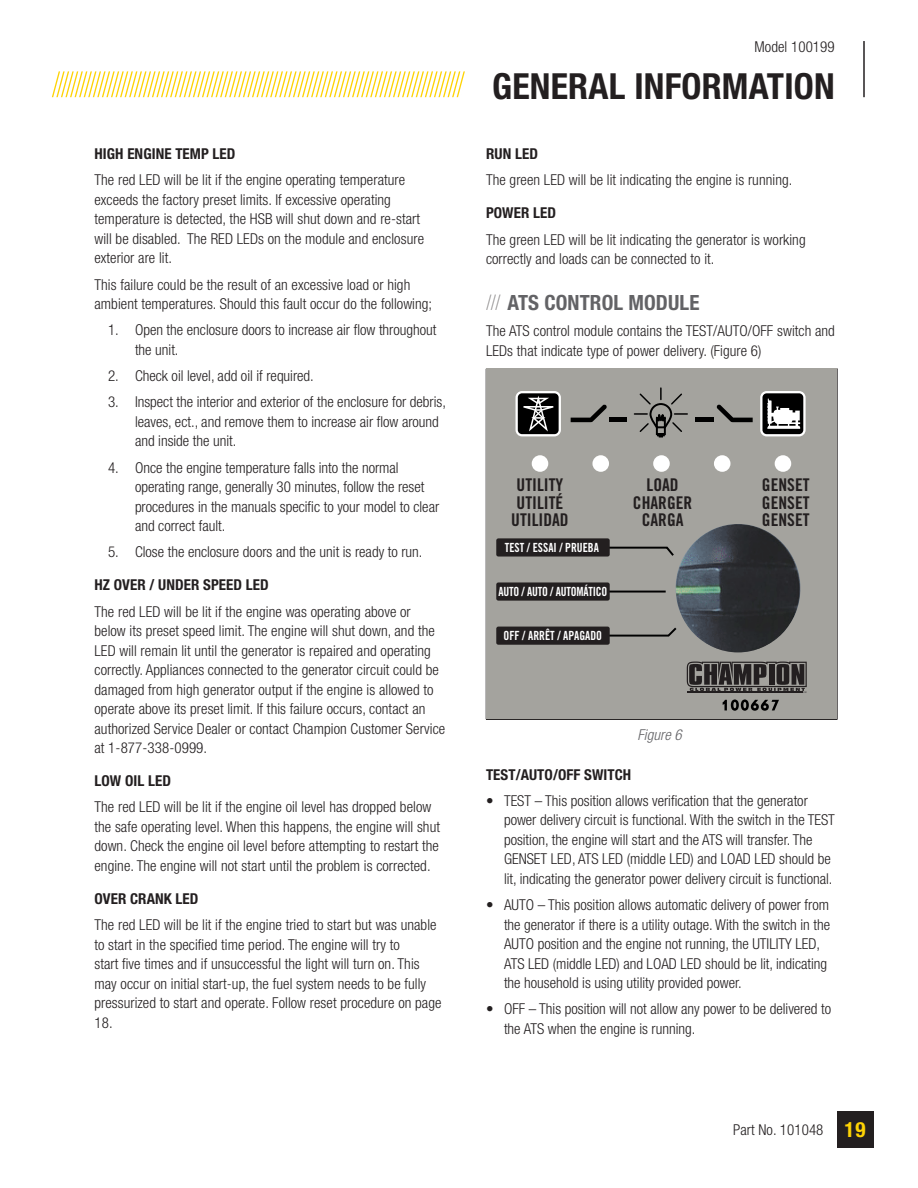
<style>
.page{position:relative;width:918px;height:1188px;background:#fff}
.page>*{position:absolute;margin:0;border:0;box-sizing:border-box;transform-origin:0 0}
.t1{font:700 condensed 36px "Helvetica Neue LT Std";letter-spacing:.005em;color:#231f20}
.t2{font:700 condensed 21px "Helvetica Neue LT Std";letter-spacing:.005em;color:#636366}
.t3{font:17.55px "Trade Gothic Bold Cond Twenty";color:#231f20}
.t4{font:300 condensed 15px/19.5px "Helvetica Neue LT Std";letter-spacing:.005em;color:#231f20}
.t5{font:700 condensed 15px "Helvetica Neue LT Std";letter-spacing:.005em;color:#231f20}
.t6{font:italic 300 condensed 15px "Helvetica Neue LT Std";letter-spacing:.005em;color:#636366}
.t7{font:12.6px "Trade Gothic Bold Cond Twenty";color:#fff;scale:.93 1}
.s1{font-weight:700;font-size:21px;color:#fed304}
</style>
<div class="page">
<hr style="left:863px;top:41px;width:2px;height:56px;background:#231f20">
<svg style="left:52px;top:71px;width:413px;height:27px"></svg>
<div style="left:837px;top:1111px;width:36px;height:37px;background:#231f20"></div>
<svg style="left:486px;top:295px;width:15px;height:15px"></svg>
<hr style="left:486px;top:368px;width:351px;height:1px;background:#231f20">
<hr style="left:837px;top:369px;width:1px;height:350px;background:#231f20">
<hr style="left:486px;top:719px;width:351px;height:1px;background:#231f20">
<div style="left:486px;top:369px;width:351px;height:350px;background:#a4a39e"></div>
<div style="left:532px;top:455px;width:16px;height:17px;background:#fff;border-radius:50%"></div>
<div style="left:592px;top:455px;width:17px;height:17px;background:#fff;border-radius:50%"></div>
<div style="left:653px;top:455px;width:17px;height:17px;background:#fff;border-radius:50%"></div>
<div style="left:714px;top:455px;width:17px;height:17px;background:#fff;border-radius:50%"></div>
<div style="left:775px;top:455px;width:16px;height:17px;background:#fff;border-radius:50%"></div>
<svg style="left:607px;top:546px;width:69px;height:91px"></svg>
<svg style="left:717px;top:404px;width:36px;height:18px"></svg>
<hr style="left:695px;top:418px;width:19px;height:4px;background:#000">
<svg style="left:571px;top:404px;width:36px;height:18px"></svg>
<hr style="left:610px;top:418px;width:17px;height:4px;background:#000">
<svg style="left:760px;top:391px;width:46px;height:45px;background:#787878"></svg>
<svg style="left:633px;top:388px;width:55px;height:50px"></svg>
<svg style="left:516px;top:391px;width:45px;height:45px;background:#535353"></svg>
<svg style="left:723px;top:699px;width:56px;height:12px"></svg>
<div style="left:496px;top:582px;width:114px;height:19px;background:#231f20;border-radius:2px"></div>
<div style="left:496px;top:627px;width:114px;height:18px;background:#231f20;border-radius:2px"></div>
<div style="left:496px;top:538px;width:114px;height:19px;background:#231f20;border-radius:2px"></div>
<svg style="left:687px;top:662px;width:120px;height:31px"></svg>
<img style="left:676px;top:524px;width:125px;height:128px">
<p class="t5" style="left:94px;top:145px;width:143px">HIGH ENGINE TEMP LED</p>
<p class="t4" style="left:94px;top:170px;width:331px">The red LED will be lit if the engine operating temperature exceeds the factory preset limits. If excessive operating temperature is detected, the HSB will shut down and re-start will be disabled. The RED LEDs on the module and enclosure exterior are lit.</p>
<p class="t4" style="left:94px;top:275px;width:339px">This failure could be the result of an excessive load or high ambient temperatures. Should this fault occur do the following;</p>
<p class="t4" style="left:135px;top:320px;width:303px;text-indent:-27px">1. Open the enclosure doors to increase air flow throughout the unit.</p>
<p class="t4" style="left:108px;top:366px;width:207px">2. Check oil level, add oil if required.</p>
<p class="t4" style="left:135px;top:392px;width:313px;text-indent:-27px">3. Inspect the interior and exterior of the enclosure for debris, leaves, ect., and remove them to increase air flow around and inside the unit.</p>
<p class="t4" style="left:135px;top:458px;width:306px;text-indent:-27px">4. Once the engine temperature falls into the normal operating range, generally 30 minutes, follow the reset procedures in the manuals specific to your model to clear and correct fault.</p>
<p class="t4" style="left:108px;top:542px;width:316px">5. Close the enclosure doors and the unit is ready to run.</p>
<p class="t5" style="left:94px;top:576px;width:176px">HZ OVER / UNDER SPEED LED</p>
<p class="t4" style="left:94px;top:602px;width:352px">The red LED will be lit if the engine was operating above or below its preset speed limit. The engine will shut down, and the LED will remain lit until the generator is repaired and operating correctly. Appliances connected to the generator circuit could be damaged from high generator output if the engine is allowed to operate above its preset limit. If this failure occurs, contact an authorized Service Dealer or contact Champion Customer Service at 1-877-338-0999.</p>
<p class="t5" style="left:94px;top:772px;width:78px">LOW OIL LED</p>
<p class="t4" style="left:94px;top:797px;width:347px">The red LED will be lit if the engine oil level has dropped below the safe operating level. When this happens, the engine will shut down. Check the engine oil level before attempting to restart the engine. The engine will not start until the problem is corrected.</p>
<p class="t5" style="left:94px;top:890px;width:106px">OVER CRANK LED</p>
<p class="t4" style="left:94px;top:915px;width:349px">The red LED will be lit if the engine tried to start but was unable to start in the specified time period. The engine will try to<br>start five times and if unsuccessful the light will turn on. This may occur on initial start-up, the fuel system needs to be fully pressurized to start and operate. Follow reset procedure on page 18.</p>
<p class="t4" style="left:755px;top:37px;width:82px">Model 100199</p>
<h1 class="t1" style="left:492px;top:64px;width:344px">GENERAL INFORMATION</h1>
<p class="t5" style="left:486px;top:145px;width:53px">RUN LED</p>
<p class="t4" style="left:486px;top:170px;width:308px">The green LED will be lit indicating the engine is running.</p>
<p class="t5" style="left:486px;top:204px;width:72px">POWER LED</p>
<p class="t4" style="left:486px;top:230px;width:321px">The green LED will be lit indicating the generator is working correctly and loads can be connected to it.</p>
<h2 class="t2" style="left:508px;top:290px;width:193px">ATS CONTROL MODULE</h2>
<p class="t4" style="left:486px;top:321px;width:350px">The ATS control module contains the TEST/AUTO/OFF switch and<br>LEDs that indicate type of power delivery. (Figure 6)</p>
<p class="t3" style="left:517px;top:474px;width:48px">UTILITY</p>
<p class="t3" style="left:517px;top:492px;width:48px">UTILITÉ</p>
<p class="t3" style="left:511px;top:509px;width:59px">UTILIDAD</p>
<p class="t7" style="left:505px;top:539px;width:103px">TEST / ESSAI / PRUEBA</p>
<p class="t7" style="left:498px;top:584px;width:119px">AUTO / AUTO / AUTOMÁTICO</p>
<p class="t7" style="left:504px;top:628px;width:108px">OFF / ARRÊT / APAGADO</p>
<p class="t3" style="left:647px;top:474px;width:34px">LOAD</p>
<p class="t3" style="left:633px;top:492px;width:61px">CHARGER</p>
<p class="t3" style="left:642px;top:509px;width:43px">CARGA</p>
<p class="t6" style="left:637px;top:726px;width:46px">Figure 6</p>
<p class="t3" style="left:762px;top:474px;width:49px">GENSET</p>
<p class="t3" style="left:762px;top:492px;width:49px">GENSET</p>
<p class="t3" style="left:762px;top:509px;width:49px">GENSET</p>
<p class="t5" style="left:486px;top:765px;width:147px">TEST/AUTO/OFF SWITCH</p>
<p class="t4" style="left:504px;top:791px;width:332px;text-indent:-18px">• TEST – This position allows verification that the generator power delivery circuit is functional. With the switch in the TEST position, the engine will start and the ATS will transfer. The GENSET LED, ATS LED (middle LED) and LOAD LED should be lit, indicating the generator power delivery circuit is functional.</p>
<p class="t4" style="left:504px;top:895px;width:328px;text-indent:-18px">• AUTO – This position allows automatic delivery of power from the generator if there is a utility outage. With the switch in the AUTO position and the engine not running, the UTILITY LED, ATS LED (middle LED) and LOAD LED should be lit, indicating the household is using utility provided power.</p>
<p class="t4" style="left:504px;top:999px;width:329px;text-indent:-18px">• OFF – This position will not allow any power to be delivered to the ATS when the engine is running.</p>
<p class="t4" style="left:733px;top:1120px;width:134px">Part No. 101048 <span class="s1">19</span></p>
</div>
